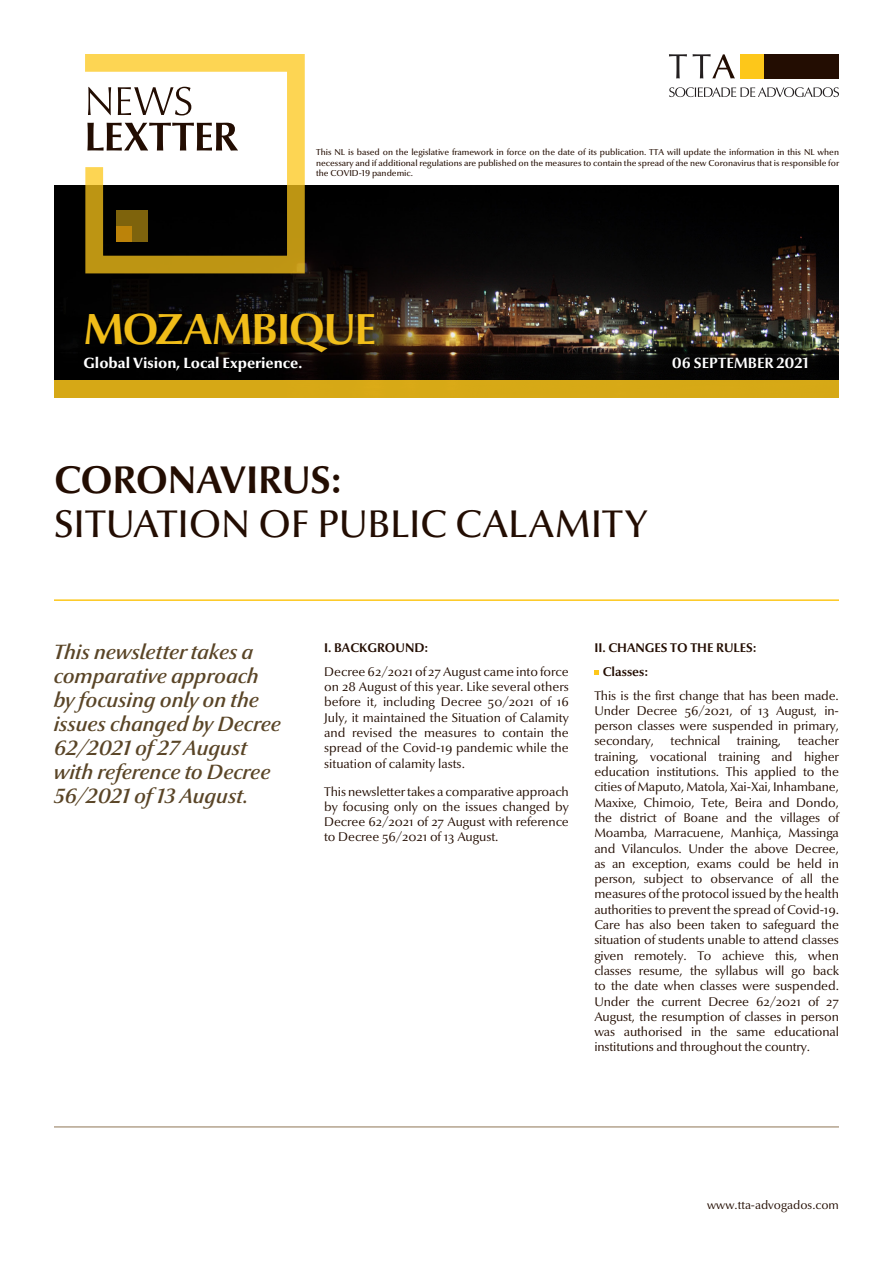
<style>
.page{position:relative;width:893px;height:1263px;background:#fff}
.page>*{position:absolute;margin:0;border:0;box-sizing:border-box;transform-origin:0 0}
.t1{font:700 43.95px "Optima Nova LT";letter-spacing:-.035em;color:#fdc71a}
.Título_1ªpag{font:500 39px "Optima Nova LT";letter-spacing:-.005em;color:#230d02}
.Título_1ªpag-2{font:700 39px "Optima Nova LT";letter-spacing:-.005em;color:#230d02}
.Destaque{font:italic 600 21px/24px "Optima Nova LT";color:#5a4527}
.t2{font:800 15px "Optima Nova LT";color:#fff}
.t3{font:700 15px "Optima Nova LT";color:#fff}
.Corpo_de_texto{font:12.75px/15.3px "Optima Nova LT Regular Os F";letter-spacing:-.01em;color:#230d02;text-align:justify}
.Corpo_de_texto_Subtí{font:700 12.75px "Optima Nova LT";color:#230d02}
.t4{font:12px "Optima Nova LT Regular Os F";color:#230d02}
.Corpo_de_texto_Subtí-2{font:500 8.7px/10.5px "Optima Nova LT";color:#230d02;text-align:justify}
</style>
<div class="page">
<hr style="left:54px;top:1126px;width:785px;height:2px;background:#b4a38e">
<img style="left:54px;top:185px;width:785px;height:196px">
<div style="left:54px;top:381px;width:785px;height:17px;background:#d6a916"></div>
<svg style="left:84px;top:54px;width:222px;height:221px"></svg>
<div style="left:116px;top:226px;width:16px;height:15px;background:#bc8309"></div>
<div style="left:764px;top:54px;width:74px;height:24px;background:#230d02"></div>
<div style="left:740px;top:54px;width:24px;height:24px;background:#fdc71a"></div>
<svg style="left:669px;top:87px;width:170px;height:10px"></svg>
<svg style="left:669px;top:54px;width:66px;height:24px"></svg>
<svg style="left:87px;top:123px;width:151px;height:28px"></svg>
<svg style="left:88px;top:87px;width:103px;height:28px"></svg>
<svg style="left:594px;top:670px;width:5px;height:5px"></svg>
<hr style="left:54px;top:599px;width:785px;height:2px;background:#fdc71a">
<p class="Corpo_de_texto_Subtí-2" style="left:316px;top:147px;width:524px">This NL is based on the legislative framework in force on the date of its publication. TTA will update the information in this NL when necessary and if additional regulations are published on the measures to contain the spread of the new Coronavirus that is responsible for the COVID-19 pandemic.</p>
<h1 class="t1" style="left:84px;top:303px;width:294px">MOZAMBIQUE</h1>
<p class="t2" style="left:84px;top:354px;width:220px">Global Vision, Local Experience.</p>
<p class="t3" style="left:672px;top:354px;width:139px">06 SEPTEMBER 2021</p>
<p class="Título_1ªpag-2" style="left:54px;top:457px;width:290px">CORONAVIRUS:</p>
<p class="Título_1ªpag" style="left:54px;top:501px;width:595px">SITUATION OF PUBLIC CALAMITY</p>
<p class="Destaque" style="left:54px;top:640px;width:229px">This newsletter takes a comparative approach by focusing only on the issues changed by Decree<br>62/2021 of 27 August with reference to Decree<br>56/2021 of 13 August.</p>
<p class="Corpo_de_texto_Subtí" style="left:324px;top:640px;width:106px">I. BACKGROUND:</p>
<p class="Corpo_de_texto" style="left:324px;top:664px;width:246px">Decree 62/2021 of 27 August came into force on 28 August of this year. Like several others before it, including Decree 50/2021 of 16<br>July, it maintained the Situation of Calamity and revised the measures to contain the spread of the Covid-19 pandemic while the situation of calamity lasts.</p>
<p class="Corpo_de_texto" style="left:324px;top:784px;width:246px">This newsletter takes a comparative approach by focusing only on the issues changed by Decree 62/2021 of 27 August with reference to Decree 56/2021 of 13 August.</p>
<p class="Corpo_de_texto_Subtí" style="left:594px;top:640px;width:164px">II. CHANGES TO THE RULES:</p>
<p class="Corpo_de_texto_Subtí" style="left:603px;top:664px;width:47px">Classes:</p>
<p class="Corpo_de_texto" style="left:594px;top:688px;width:246px">This is the first change that has been made.<br>Under Decree 56/2021, of 13 August, in&shy;person classes were suspended in primary, secondary,</p>
<p class="Corpo_de_texto" style="left:594px;top:734px;width:246px;text-indent:203px">teacher training, vocational training and higher education institutions. This applied to the cities of Maputo, Matola, Xai-Xai, Inhambane, Maxixe, Chimoio, Tete, Beira and Dondo, the district of Boane and the villages of Moamba, Marracuene, Manhiça, Massinga and Vilanculos. Under the above Decree, as an exception, exams could be held in person, subject to observance of all the measures of the protocol issued by the health authorities to prevent the spread of Covid-19.<br>Care has also been taken to safeguard the situation of students unable to attend classes given remotely. To achieve this, when classes resume, the syllabus will go back to the date when classes were suspended.<br>Under the current Decree 62/2021 of 27<br>August, the resumption of classes in person was authorised in the same educational institutions and throughout the country.</p>
<p class="Corpo_de_texto" style="left:671px;top:734px;width:51px">technical</p>
<p class="Corpo_de_texto" style="left:737px;top:734px;width:46px">training,</p>
<p class="t4" style="left:707px;top:1198px;width:133px">www.tta-advogados.com</p>
</div>
